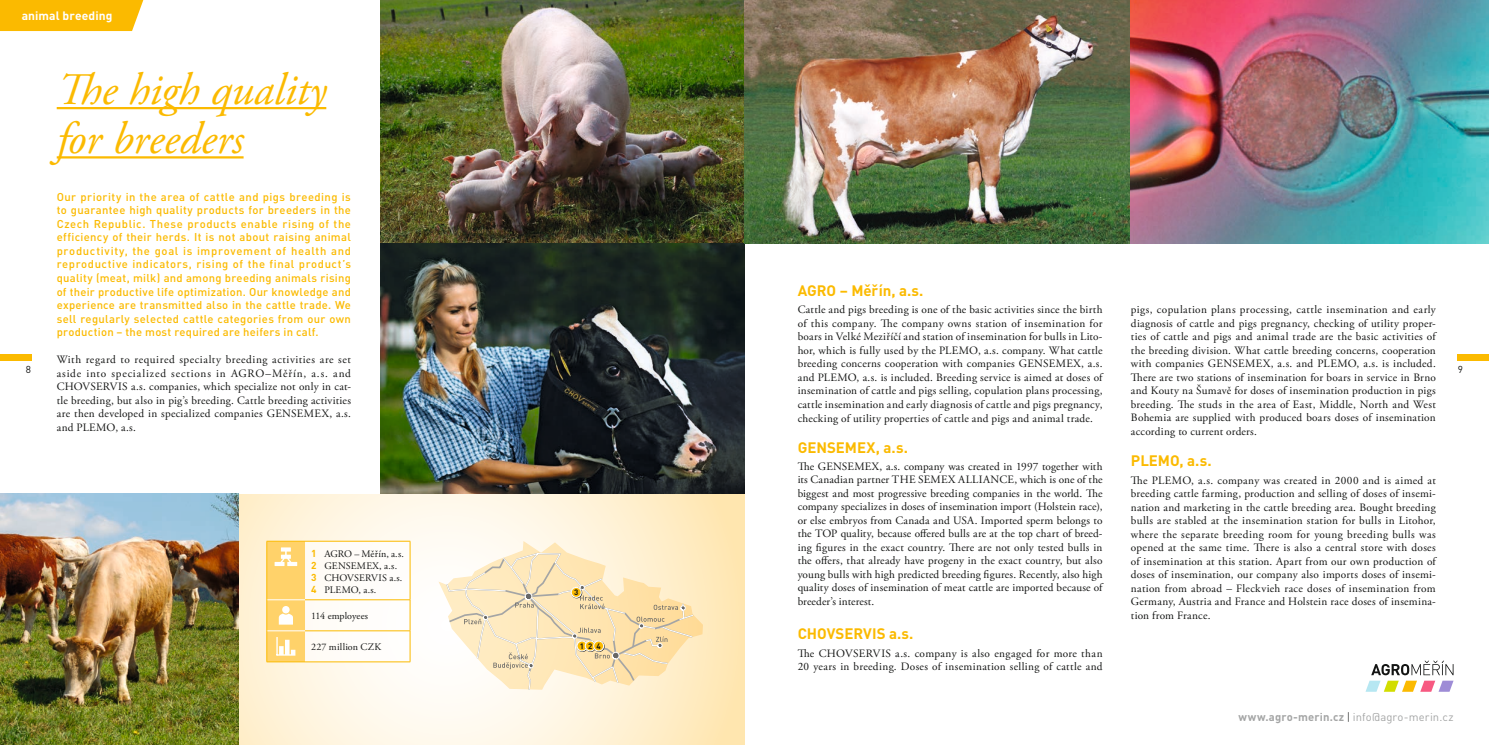
<style>
.page{position:relative;width:1489px;height:745px;background:#fff}
.page>*{position:absolute;margin:0;border:0;box-sizing:border-box;transform-origin:0 0}
.t1{font:italic 45px/49.2px "Adobe Garamond Pro";letter-spacing:-.005em;color:#fbba00}
.t2{font:700 15px "DINCE";letter-spacing:-.005em;color:#fbba00}
.t3{font:700 12px "DINCE";letter-spacing:.01em;color:#fff}
.t4{font:11.25px/13.5px "Adobe Garamond Pro";letter-spacing:.025em;color:#131413;text-align:justify}
.t5{font:500 11.25px/13.5px "DINCE";letter-spacing:.025em;color:#fbba00;text-align:justify}
.t6{font:11.25px "DIN Pro";letter-spacing:.01em;color:#a4a5a5}
.t7{font:10px/12px "Adobe Garamond Pro";letter-spacing:.01em;color:#131413}
.t8{font:10px "DINCE";color:#131413}
.t9{font:700 7.88px "DINCE";color:#131413}
.s1{font-family:"DINCE";font-weight:700;color:#fbba00}
.s2{font-weight:700}
.s3{font-family:"DINCE";font-weight:300;color:#131413}
</style>
<div class="page">
<svg style="left:238px;top:493px;width:506px;height:251px"></svg>
<img style="left:380px;top:0;width:364px;height:493px">
<img style="left:0;top:493px;width:238px;height:251px">
<div style="left:0;top:0;width:143px;height:31px;background:#fbba00"></div>
<div style="left:0;top:354px;width:31px;height:7px;background:#fbba00"></div>
<hr style="left:57px;top:107px;width:269px;height:2px;background:#fbba00">
<hr style="left:57px;top:156px;width:186px;height:2px;background:#fbba00">
<svg style="left:438px;top:540px;width:265px;height:150px;background:#fae8c4"></svg>
<div style="left:577px;top:640px;width:11px;height:11px;background:#f6f5f1;border-radius:50%"></div>
<div style="left:577px;top:640px;width:10px;height:10px;background:#fbba00;border-radius:50%"></div>
<div style="left:576px;top:640px;width:11px;height:11px;border:1px solid #fff;border-radius:50%"></div>
<svg style="left:585px;top:640px;width:10px;height:10px"></svg>
<div style="left:584px;top:640px;width:12px;height:11px;border:1px solid #fff;border-radius:50%"></div>
<div style="left:593px;top:640px;width:10px;height:10px;background:#fbba00;border-radius:50%"></div>
<div style="left:593px;top:640px;width:11px;height:11px;border:1px solid #fff;border-radius:50%"></div>
<svg style="left:571px;top:587px;width:11px;height:11px"></svg>
<svg style="left:571px;top:587px;width:10px;height:10px"></svg>
<div style="left:570px;top:586px;width:11px;height:11px;border:1px solid #fff;border-radius:50%"></div>
<div style="left:1457px;top:354px;width:31px;height:7px;background:#fbba00"></div>
<svg style="left:1366px;top:680px;width:87px;height:11px"></svg>
<svg style="left:1371px;top:660px;width:82px;height:14px"></svg>
<img style="left:744px;top:0;width:744px;height:243px">
<div style="left:267px;top:541px;width:143px;height:120px;background:#fff"></div>
<hr style="left:266px;top:541px;width:1px;height:58px;background:#fbba00">
<hr style="left:266px;top:540px;width:39px;height:1px;background:#fbba00">
<hr style="left:305px;top:540px;width:105px;height:1px;background:#fbba00">
<hr style="left:410px;top:541px;width:1px;height:58px;background:#fbba00">
<hr style="left:266px;top:599px;width:1px;height:31px;background:#fbba00">
<hr style="left:305px;top:599px;width:105px;height:1px;background:#fbba00">
<hr style="left:410px;top:599px;width:1px;height:31px;background:#fbba00">
<hr style="left:266px;top:630px;width:1px;height:31px;background:#fbba00">
<hr style="left:266px;top:661px;width:39px;height:1px;background:#fbba00">
<hr style="left:305px;top:630px;width:105px;height:1px;background:#fbba00">
<hr style="left:410px;top:630px;width:1px;height:31px;background:#fbba00">
<hr style="left:305px;top:661px;width:105px;height:1px;background:#fbba00">
<svg style="left:267px;top:541px;width:38px;height:120px;background:#fed77c"></svg>
<p class="t3" style="left:22px;top:8px;width:92px">animal breeding</p>
<p class="t8" style="left:26px;top:363px;width:7px">8</p>
<h1 class="t1" style="left:57px;top:66px;width:271px">The high quality for breeders</h1>
<p class="t5" style="left:57px;top:189px;width:296px">Our priority in the area of cattle and pigs breeding is to guarantee high quality products for breeders in the Czech Republic. These products enable rising of the efficiency of their herds. It is not about raising animal productivity, the goal is improvement of health and reproductive indicators, rising of the final product’s quality (meat, milk) and among breeding animals rising of their productive life optimization. Our knowledge and experience are transmitted also in the cattle trade. We sell regularly selected cattle categories from our own production – the most required are heifers in calf.</p>
<p class="t4" style="left:57px;top:353px;width:296px">With regard to required specialty breeding activities are set aside into specialized sections in AGRO–Měřín, a.s. and CHOVSERVIS a.s. companies, which specialize not only in cat&shy;tle breeding, but also in pig’s breeding. Cattle breeding activities are then developed in specialized companies GENSEMEX, a.s. and PLEMO, a.s.</p>
<p class="t7" style="left:311px;top:547px;width:94px"><span class="s1">1</span> AGRO – Měřín, a.s.<br><span class="s1">2</span> GENSEMEX, a.s.<br><span class="s1">3</span> CHOVSERVIS a.s.<br><span class="s1">4</span> PLEMO, a.s.</p>
<p class="t7" style="left:311px;top:609px;width:58px">114 employees</p>
<p class="t7" style="left:311px;top:640px;width:71px">227 million CZK</p>
<p class="t9" style="left:574px;top:586px;width:6px">3</p>
<p class="t9" style="left:580px;top:640px;width:22px">124</p>
<h2 class="t2" style="left:797px;top:281px;width:127px">AGRO – Měřín, a.s.</h2>
<p class="t4" style="left:797px;top:303px;width:306px">Cattle and pigs breeding is one of the basic activities since the birth of this company. The company owns station of insemination for boars in Velké Meziříčí and station of insemination for bulls in Lito&shy;hor, which is fully used by the PLEMO, a.s. company. What cattle breeding concerns cooperation with companies GENSEMEX, a.s. and PLEMO, a.s. is included. Breeding service is aimed at doses of insemination of cattle and pigs selling, copulation plans processing, cattle insemination and early diagnosis of cattle and pigs pregnancy, checking of utility properties of cattle and pigs and animal trade.</p>
<h2 class="t2" style="left:797px;top:437px;width:112px">GENSEMEX, a.s.</h2>
<p class="t4" style="left:797px;top:459px;width:306px">The GENSEMEX, a.s. company was created in 1997 together with its Canadian partner THE SEMEX ALLIANCE, which is one of the biggest and most progressive breeding companies in the world. The company specializes in doses of insemination import (Holstein race), or else embryos from Canada and USA. Imported sperm belongs to the TOP quality, because offered bulls are at the top chart of breed&shy;ing figures in the exact country. There are not only tested bulls in the offers, that already have progeny in the exact country, but also young bulls with high predicted breeding figures. Recently, also high quality doses of insemination of meat cattle are imported because of breeder’s interest.</p>
<h2 class="t2" style="left:797px;top:623px;width:117px">CHOVSERVIS a.s.</h2>
<p class="t4" style="left:797px;top:646px;width:306px">The CHOVSERVIS a.s. company is also engaged for more than<br>20 years in breeding. Doses of insemination selling of cattle and</p>
<p class="t4" style="left:1130px;top:303px;width:306px">pigs, copulation plans processing, cattle insemination and early diagnosis of cattle and pigs pregnancy, checking of utility proper&shy;ties of cattle and pigs and animal trade are the basic activities of the breeding division. What cattle breeding concerns, cooperation with companies GENSEMEX, a.s. and PLEMO, a.s. is included.<br>There are two stations of insemination for boars in service in Brno and Kouty na Šumavě for doses of insemination production in pigs breeding. The studs in the area of East, Middle, North and West Bohemia are supplied with produced boars doses of insemination according to current orders.</p>
<h2 class="t2" style="left:1130px;top:451px;width:82px">PLEMO, a.s.</h2>
<p class="t4" style="left:1130px;top:473px;width:306px">The PLEMO, a.s. company was created in 2000 and is aimed at breeding cattle farming, production and selling of doses of insemi&shy;nation and marketing in the cattle breeding area. Bought breeding bulls are stabled at the insemination station for bulls in Litohor, where the separate breeding room for young breeding bulls was opened at the same time. There is also a central store with doses of insemination at this station. Apart from our own production of doses of insemination, our company also imports doses of insemi&shy;nation from abroad – Fleckvieh race doses of insemination from Germany, Austria and France and Holstein race doses of insemina&shy;tion from France.</p>
<p class="t8" style="left:1457px;top:363px;width:7px">9</p>
<p class="t6" style="left:1238px;top:708px;width:216px"><span class="s2">www.agro-merin.cz</span> <span class="s3">|</span> info@agro-merin.cz</p>
</div>
